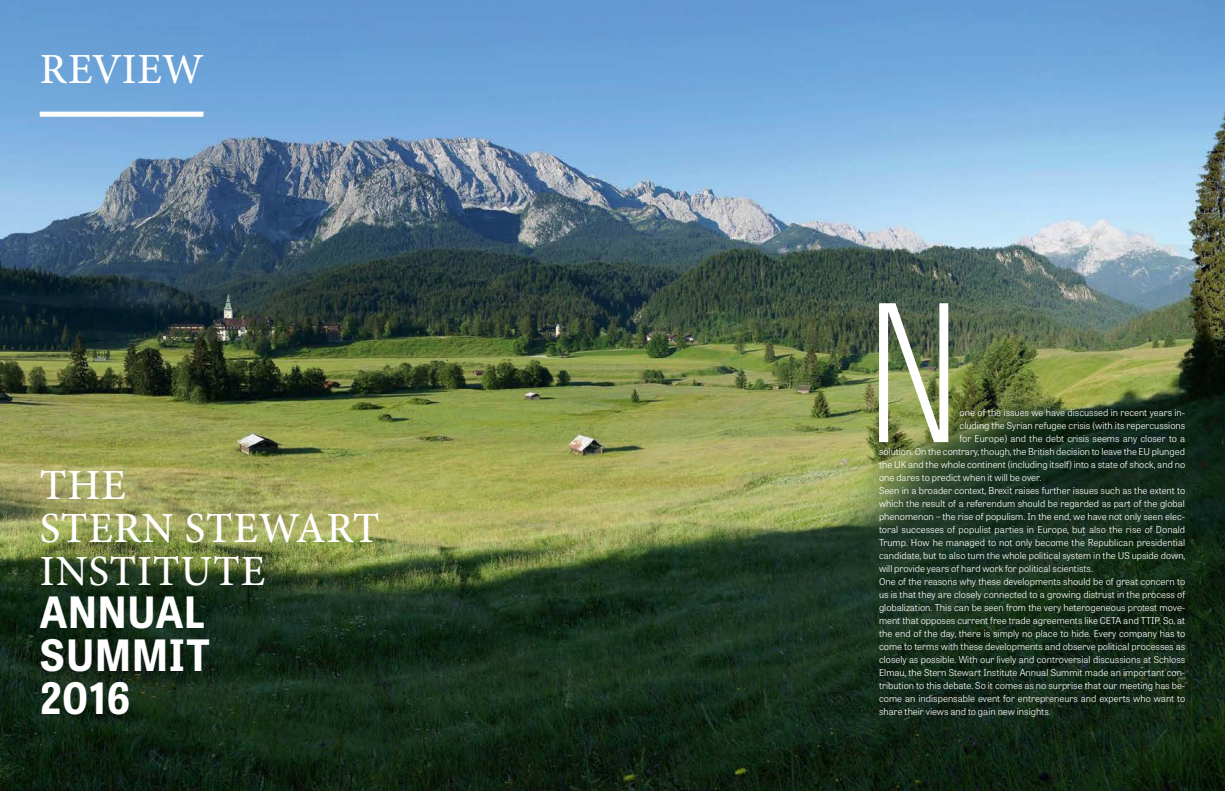
<style>
.page{position:relative;width:1225px;height:791px;background:#fff}
.page>*{position:absolute;margin:0;border:0;box-sizing:border-box;transform-origin:0 0}
._1__Absatz_Initial_G{font:100 189.1px "Tablet Gothic Compressed";color:#fff}
.HL_TSSI{font:500 43px/43px "Minion Pro";letter-spacing:.02em;color:#fff}
.Copy_Gothic{font:300 9.5px/13px "Tablet Gothic";color:#fff;text-align:justify}
._1__Absatz_Initial_G-2{font:300 9.5px "Tablet Gothic";color:#fff}
.s1{font-family:"Tablet Gothic Narrow";font-weight:700}
</style>
<div class="page">
<img style="left:0;top:0;width:1225px;height:791px">
<div style="left:40px;top:112px;width:163px;height:5px;background:#fff"></div>
<p class="HL_TSSI" style="left:40px;top:48px;width:165px">REVIEW</p>
<p class="HL_TSSI" style="left:40px;top:464px;width:341px">THE<br>STERN STEWART<br>INSTITUTE<br><span class="s1">ANNUAL<br>SUMMIT<br>2016</span></p>
<p class="_1__Absatz_Initial_G" style="left:867px;top:249px;width:93px">N</p>
<p class="_1__Absatz_Initial_G-2" style="left:959px;top:406px;width:227px">one of the issues we have discussed in recent years in-</p>
<p class="_1__Absatz_Initial_G-2" style="left:959px;top:419px;width:227px">cluding the Syrian refugee crisis (with its repercussions</p>
<p class="_1__Absatz_Initial_G-2" style="left:959px;top:432px;width:227px">for Europe) and the debt crisis seems any closer to a</p>
<p class="_1__Absatz_Initial_G-2" style="left:879px;top:445px;width:307px">solution. On the contrary, though, the British decision to leave the EU plunged</p>
<p class="_1__Absatz_Initial_G-2" style="left:879px;top:458px;width:308px">the UK and the whole continent (including itself) into a state of shock, and no</p>
<p class="_1__Absatz_Initial_G-2" style="left:879px;top:471px;width:164px">one dares to predict when it will be over.</p>
<p class="Copy_Gothic" style="left:879px;top:484px;width:308px">Seen in a broader context, Brexit raises further issues such as the extent to which the result of a referendum should be regarded as part of the global phenomenon – the rise of populism. In the end, we have not only seen elec&shy;toral successes of populist parties in Europe, but also the rise of Donald Trump. How he managed to not only become the Republican presidential candidate, but to also turn the whole political system in the US upside down, will provide years of hard work for political scientists.</p>
<p class="Copy_Gothic" style="left:879px;top:575px;width:308px">One of the reasons why these developments should be of great concern to us is that they are closely connected to a growing distrust in the process of globalization. This can be seen from the very heterogeneous protest move&shy;ment that opposes current free trade agreements like CETA and TTIP. So, at the end of the day, there is simply no place to hide. Every company has to come to terms with these developments and observe political processes as closely as possible. With our lively and controversial discussions at Schloss Elmau, the Stern Stewart Institute Annual Summit made an important con&shy;tribution to this debate. So it comes as no surprise that our meeting has be&shy;come an indispensable event for entrepreneurs and experts who want to share their views and to gain new insights.</p>
</div>
